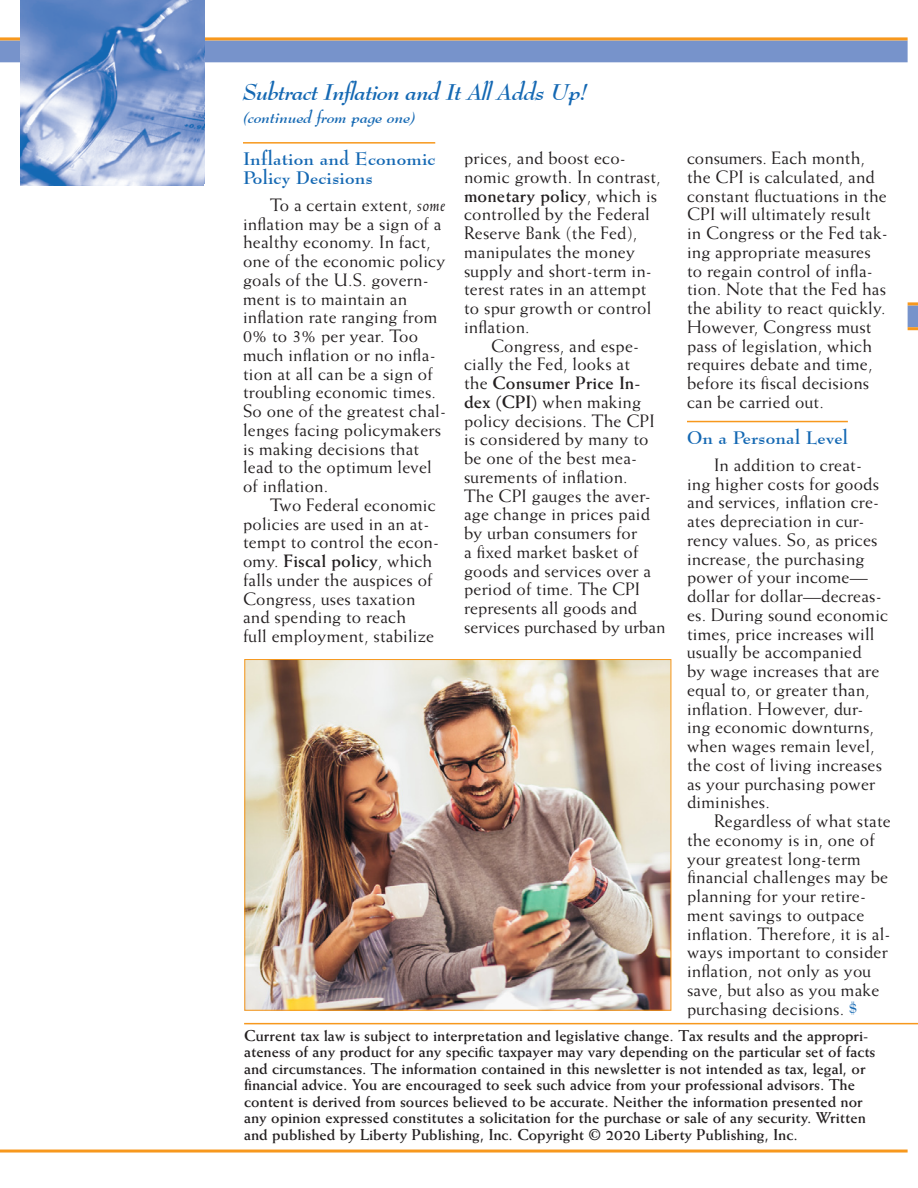
<style>
.page{position:relative;width:918px;height:1188px;background:#fff}
.page>*{position:absolute;margin:0;border:0;box-sizing:border-box;transform-origin:0 0}
.Continued_Headline{font:italic 700 22.5px "Bernhard Modern BT";letter-spacing:-.025em;color:#1468b3}
.Body_Text{font:18px/18.8px "Weiss";letter-spacing:.01em;color:#231f20}
.Subhead{font:700 18px/18.8px "Bernhard Modern BT";letter-spacing:.01em;color:#1468b3}
.Body_Text-2{font:700 15.75px/16.5px "Weiss";color:#231f20}
.continued_from{font:italic 700 15.75px "Bernhard Modern BT";color:#1468b3}
.s1{font-style:italic}
.s2{font-weight:700}
.s3{font-family:"Bernhard Modern BT";font-weight:700;font-size:13.5px;color:#1468b3}
</style>
<div class="page">
<div style="left:0;top:40px;width:908px;height:22px;background:#7793cb"></div>
<hr style="left:0;top:37px;width:908px;height:3px;background:#f7981d">
<hr style="left:0;top:1150px;width:908px;height:3px;background:#f7981d">
<svg style="left:908px;top:302px;width:10px;height:28px"></svg>
<img style="left:20px;top:0;width:183px;height:185px">
<hr style="left:244px;top:1023px;width:674px;height:1px;background:#f7981d">
<hr style="left:243px;top:142px;width:192px;height:2px;background:#f7981d">
<hr style="left:687px;top:421px;width:161px;height:1px;background:#f7981d">
<img style="left:246px;top:661px;width:423px;height:348px">
<div style="left:244px;top:659px;width:427px;height:352px;border:1px solid #f7981d"></div>
<p class="Continued_Headline" style="left:243px;top:78px;width:347px">Subtract Inflation and It All Adds Up!</p>
<p class="continued_from" style="left:243px;top:108px;width:174px">(continued from page one)</p>
<p class="Subhead" style="left:243px;top:149px;width:194px">Inflation and Economic<br>Policy Decisions</p>
<p class="Body_Text" style="left:243px;top:195px;width:205px;text-indent:27px">To a certain extent, <span class="s1">some </span>inflation may be a sign of a healthy economy. In fact, one of the economic policy goals of the U.S. govern&shy;ment is to maintain an inflation rate ranging from<br>0% to 3% per year. Too much inflation or no infla&shy;tion at all can be a sign of troubling economic times.<br>So one of the greatest chal&shy;lenges facing policymakers is making decisions that lead to the optimum level of inflation.</p>
<p class="Body_Text" style="left:243px;top:495px;width:198px;text-indent:27px">Two Federal economic policies are used in an at&shy;tempt to control the econ&shy;omy. <span class="s2">Fiscal policy</span>, which falls under the auspices of<br>Congress, uses taxation and spending to reach<br>full employment, stabilize</p>
<p class="Body_Text" style="left:464px;top:148px;width:198px">prices, and boost eco&shy;nomic growth. In contrast, <span class="s2">monetary policy</span>, which is controlled by the Federal<br>Reserve Bank (the Fed), manipulates the money supply and short-term in&shy;terest rates in an attempt to spur growth or control inflation.</p>
<p class="Body_Text" style="left:464px;top:336px;width:203px;text-indent:27px">Congress, and espe&shy;cially the Fed, looks at<br>the <span class="s2">Consumer Price In&shy;dex (CPI)</span> when making policy decisions. The CPI is considered by many to be one of the best mea&shy;surements of inflation.<br>The CPI gauges the aver&shy;age change in prices paid by urban consumers for<br>a fixed market basket of goods and services over a period of time. The CPI represents all goods and services purchased by urban</p>
<p class="Body_Text" style="left:687px;top:148px;width:202px">consumers. Each month, the CPI is calculated, and constant fluctuations in the<br>CPI will ultimately result in Congress or the Fed tak&shy;ing appropriate measures to regain control of infla&shy;tion. Note that the Fed has the ability to react quickly.<br>However, Congress must pass of legislation, which requires debate and time, before its fiscal decisions can be carried out.</p>
<p class="Subhead" style="left:687px;top:428px;width:163px">On a Personal Level</p>
<p class="Body_Text" style="left:687px;top:455px;width:203px;text-indent:27px">In addition to creat&shy;ing higher costs for goods and services, inflation cre&shy;ates depreciation in cur&shy;rency values. So, as prices increase, the purchasing power of your income— dollar for dollar—decreas&shy;es. During sound economic times, price increases will usually be accompanied<br>by wage increases that are equal to, or greater than, inflation. However, dur&shy;ing economic downturns, when wages remain level, the cost of living increases as your purchasing power diminishes.</p>
<p class="Body_Text" style="left:687px;top:811px;width:205px;text-indent:27px">Regardless of what state the economy is in, one of your greatest long-term financial challenges may be planning for your retire&shy;ment savings to outpace inflation. Therefore, it is al&shy;ways important to consider inflation, not only as you save, but also as you make purchasing decisions. <span class="s3">$</span></p>
<p class="Body_Text-2" style="left:244px;top:1027px;width:633px">Current tax law is subject to interpretation and legislative change. Tax results and the appropri&shy;ateness of any product for any specific taxpayer may vary depending on the particular set of facts and circumstances. The information contained in this newsletter is not intended as tax, legal, or financial advice. You are encouraged to seek such advice from your professional advisors. The content is derived from sources believed to be accurate. Neither the information presented nor any opinion expressed constitutes a solicitation for the purchase or sale of any security. Written and published by Liberty Publishing, Inc. Copyright © 2020 Liberty Publishing, Inc.</p>
</div>
